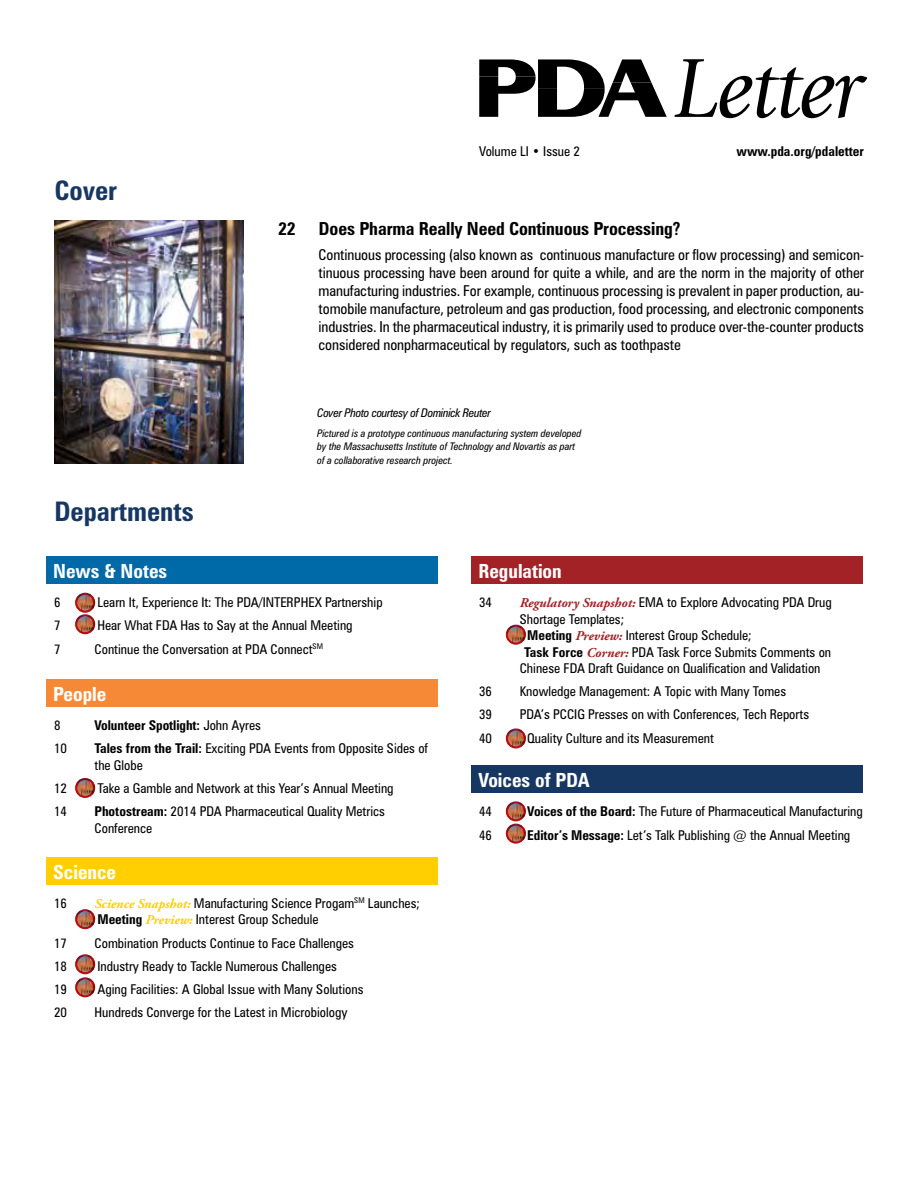
<style>
.page{position:relative;width:918px;height:1188px;background:#fff}
.page>*{position:absolute;margin:0;border:0;box-sizing:border-box;transform-origin:0 0}
.t1{font:italic 87.3px "Giovanni";letter-spacing:-.02em;color:#000}
.t2{font:700 condensed 27px "Zurich BT";color:#173763}
.t3{font:700 condensed 19.5px "Zurich BT";color:#fff}
.t4{font:700 condensed 18px "Zurich BT";letter-spacing:-.005em;color:#000}
.t5{font:condensed 15px/18px "Zurich BT";letter-spacing:-.005em;color:#000;text-align:justify}
.t6{font:condensed 13.5px/16.5px "Zurich BT";color:#000}
.t7{font:700 condensed 13.5px "Zurich BT";letter-spacing:-.005em;color:#000}
.t8{font:italic condensed 12px "Zurich BT";letter-spacing:-.025em;color:#000}
.t9{font:italic condensed 10.5px/13.5px "Zurich BT";letter-spacing:-.005em;color:#000}
.s1{font-weight:400}
.s2{font-weight:700}
.s3{font-family:"Adobe Garamond Pro";font-weight:700;font-style:italic;font-stretch:normal;color:#ffcf01}
.s4{font-family:"Adobe Garamond Pro";font-weight:700;font-style:italic;font-stretch:normal;color:#a32226}
</style>
<div class="page">
<svg style="left:479px;top:59px;width:188px;height:58px"></svg>
<img style="left:54px;top:221px;width:189px;height:243px">
<div style="left:472px;top:556px;width:391px;height:28px;background:#a32226"></div>
<div style="left:472px;top:766px;width:391px;height:27px;background:#173763"></div>
<div style="left:46px;top:556px;width:392px;height:28px;background:#0069a8"></div>
<div style="left:46px;top:680px;width:392px;height:27px;background:#f68935"></div>
<div style="left:46px;top:857px;width:392px;height:28px;background:#ffcf01"></div>
<img style="left:75px;top:614px;width:20px;height:20px;border-radius:10px">
<div style="left:75px;top:614px;width:20px;height:20px;border:2px solid #ed1b31;border-radius:50%"></div>
<img style="left:75px;top:909px;width:20px;height:20px;border-radius:10px">
<div style="left:75px;top:909px;width:20px;height:20px;border:2px solid #ed1b31;border-radius:50%"></div>
<img style="left:75px;top:778px;width:20px;height:20px;border-radius:10px">
<div style="left:75px;top:778px;width:20px;height:20px;border:2px solid #ed1b31;border-radius:50%"></div>
<img style="left:75px;top:954px;width:20px;height:20px;border-radius:10px">
<div style="left:75px;top:954px;width:20px;height:20px;border:2px solid #ed1b31;border-radius:50%"></div>
<img style="left:75px;top:977px;width:20px;height:20px;border-radius:10px">
<div style="left:75px;top:977px;width:20px;height:20px;border:2px solid #ed1b31;border-radius:50%"></div>
<img style="left:506px;top:625px;width:20px;height:20px;border-radius:10px">
<div style="left:506px;top:625px;width:20px;height:20px;border:2px solid #ed1b31;border-radius:50%"></div>
<img style="left:506px;top:728px;width:20px;height:20px;border-radius:10px">
<div style="left:506px;top:728px;width:20px;height:20px;border:2px solid #ed1b31;border-radius:50%"></div>
<img style="left:506px;top:801px;width:20px;height:20px;border-radius:10px">
<div style="left:506px;top:801px;width:20px;height:20px;border:2px solid #ed1b31;border-radius:50%"></div>
<img style="left:75px;top:593px;width:20px;height:20px;border-radius:10px">
<div style="left:75px;top:593px;width:20px;height:20px;border:2px solid #ed1b31;border-radius:50%"></div>
<img style="left:506px;top:824px;width:20px;height:20px;border-radius:10px">
<div style="left:506px;top:824px;width:20px;height:20px;border:2px solid #ed1b31;border-radius:50%"></div>
<h1 class="t1" style="left:674px;top:40px;width:192px">Letter</h1>
<h2 class="t2" style="left:54px;top:173px;width:64px">Cover</h2>
<h2 class="t2" style="left:54px;top:495px;width:141px">Departments</h2>
<p class="t6" style="left:479px;top:143px;width:102px">Volume LI • Issue 2</p>
<p class="t7" style="left:736px;top:143px;width:129px">www.pda.org/pdaletter</p>
<h3 class="t4" style="left:278px;top:218px;width:19px">22</h3>
<h3 class="t4" style="left:319px;top:218px;width:363px">Does Pharma Really Need Continuous Processing?</h3>
<p class="t5" style="left:319px;top:246px;width:547px">Continuous processing (also known as continuous manufacture or flow processing) and semicon&shy;tinuous processing have been around for quite a while, and are the norm in the majority of other manufacturing industries. For example, continuous processing is prevalent in paper production, au&shy;tomobile manufacture, petroleum and gas production, food processing, and electronic components industries. In the pharmaceutical industry, it is primarily used to produce over-the-counter products considered nonpharmaceutical by regulators, such as toothpaste</p>
<p class="t8" style="left:317px;top:405px;width:175px">Cover Photo courtesy of Dominick Reuter</p>
<p class="t9" style="left:317px;top:426px;width:266px">Pictured is a prototype continuous manufacturing system developed by the Massachusetts Institute of Technology and Novartis as part of a collaborative research project.</p>
<h3 class="t3" style="left:53px;top:559px;width:116px">News &amp; Notes</h3>
<p class="t6" style="left:54px;top:594px;width:8px">6</p>
<p class="t6" style="left:97px;top:594px;width:287px">Learn It, Experience It: The PDA/INTERPHEX Partnership</p>
<p class="t6" style="left:54px;top:617px;width:8px">7</p>
<p class="t6" style="left:97px;top:617px;width:257px">Hear What FDA Has to Say at the Annual Meeting</p>
<p class="t6" style="left:54px;top:640px;width:8px">7</p>
<p class="t6" style="left:94px;top:640px;width:230px">Continue the Conversation at PDA Connect<sup>SM</sup></p>
<h3 class="t3" style="left:53px;top:682px;width:55px">People</h3>
<p class="t6" style="left:54px;top:717px;width:8px">8</p>
<p class="t7" style="left:94px;top:717px;width:168px">Volunteer Spotlight: <span class="s1">John Ayres</span></p>
<p class="t6" style="left:54px;top:740px;width:14px">10</p>
<p class="t6" style="left:94px;top:740px;width:335px"><span class="s2">Tales from the Trail:</span> Exciting PDA Events from Opposite Sides of the Globe</p>
<p class="t6" style="left:54px;top:780px;width:14px">12</p>
<p class="t6" style="left:97px;top:780px;width:298px">Take a Gamble and Network at this Year’s Annual Meeting</p>
<p class="t6" style="left:54px;top:803px;width:14px">14</p>
<p class="t6" style="left:94px;top:803px;width:292px"><span class="s2">Photostream:</span> 2014 PDA Pharmaceutical Quality Metrics<br>Conference</p>
<h3 class="t3" style="left:53px;top:860px;width:64px">Science</h3>
<p class="t6" style="left:54px;top:895px;width:14px">16</p>
<p class="t6" style="left:94px;top:895px;width:327px"><span class="s3">Science Snapshot:</span> Manufacturing Science Progam<sup>SM</sup> Launches;<br><span class="s2">Meeting</span> <span class="s3">Preview:</span> Interest Group Schedule</p>
<p class="t6" style="left:54px;top:934px;width:14px">17</p>
<p class="t6" style="left:95px;top:934px;width:261px">Combination Products Continue to Face Challenges</p>
<p class="t6" style="left:54px;top:958px;width:14px">18</p>
<p class="t6" style="left:98px;top:958px;width:241px">Industry Ready to Tackle Numerous Challenges</p>
<p class="t6" style="left:54px;top:981px;width:14px">19</p>
<p class="t6" style="left:98px;top:981px;width:268px">Aging Facilities: A Global Issue with Many Solutions</p>
<p class="t6" style="left:54px;top:1004px;width:14px">20</p>
<p class="t6" style="left:95px;top:1004px;width:255px">Hundreds Converge for the Latest in Microbiology</p>
<h3 class="t3" style="left:478px;top:559px;width:85px">Regulation</h3>
<p class="t6" style="left:479px;top:594px;width:14px">34</p>
<p class="t6" style="left:520px;top:594px;width:314px"><span class="s4">Regulatory Snapshot:</span> EMA to Explore Advocating PDA Drug</p>
<p class="t6" style="left:520px;top:610px;width:106px">Shortage Templates;</p>
<p class="t6" style="left:527px;top:627px;width:226px"><span class="s2">Meeting</span> <span class="s4">Preview:</span> Interest Group Schedule;</p>
<p class="t6" style="left:524px;top:643px;width:308px"><span class="s2">Task Force</span> <span class="s4">Corner:</span> PDA Task Force Submits Comments on</p>
<p class="t6" style="left:520px;top:660px;width:302px">Chinese FDA Draft Guidance on Qualification and Validation</p>
<p class="t6" style="left:479px;top:683px;width:14px">36</p>
<p class="t6" style="left:520px;top:683px;width:268px">Knowledge Management: A Topic with Many Tomes</p>
<p class="t6" style="left:479px;top:706px;width:14px">39</p>
<p class="t6" style="left:520px;top:706px;width:291px">PDA’s PCCIG Presses on with Conferences, Tech Reports</p>
<p class="t6" style="left:479px;top:730px;width:14px">40</p>
<p class="t6" style="left:527px;top:730px;width:188px">Quality Culture and its Measurement</p>
<h3 class="t3" style="left:478px;top:768px;width:113px">Voices of PDA</h3>
<p class="t6" style="left:479px;top:803px;width:14px">44</p>
<p class="t6" style="left:527px;top:803px;width:337px"><span class="s2">Voices of the Board:</span> The Future of Pharmaceutical Manufacturing</p>
<p class="t6" style="left:479px;top:826px;width:14px">46</p>
<p class="t6" style="left:527px;top:826px;width:325px"><span class="s2">Editor’s Message:</span> Let’s Talk Publishing @ the Annual Meeting</p>
</div>
